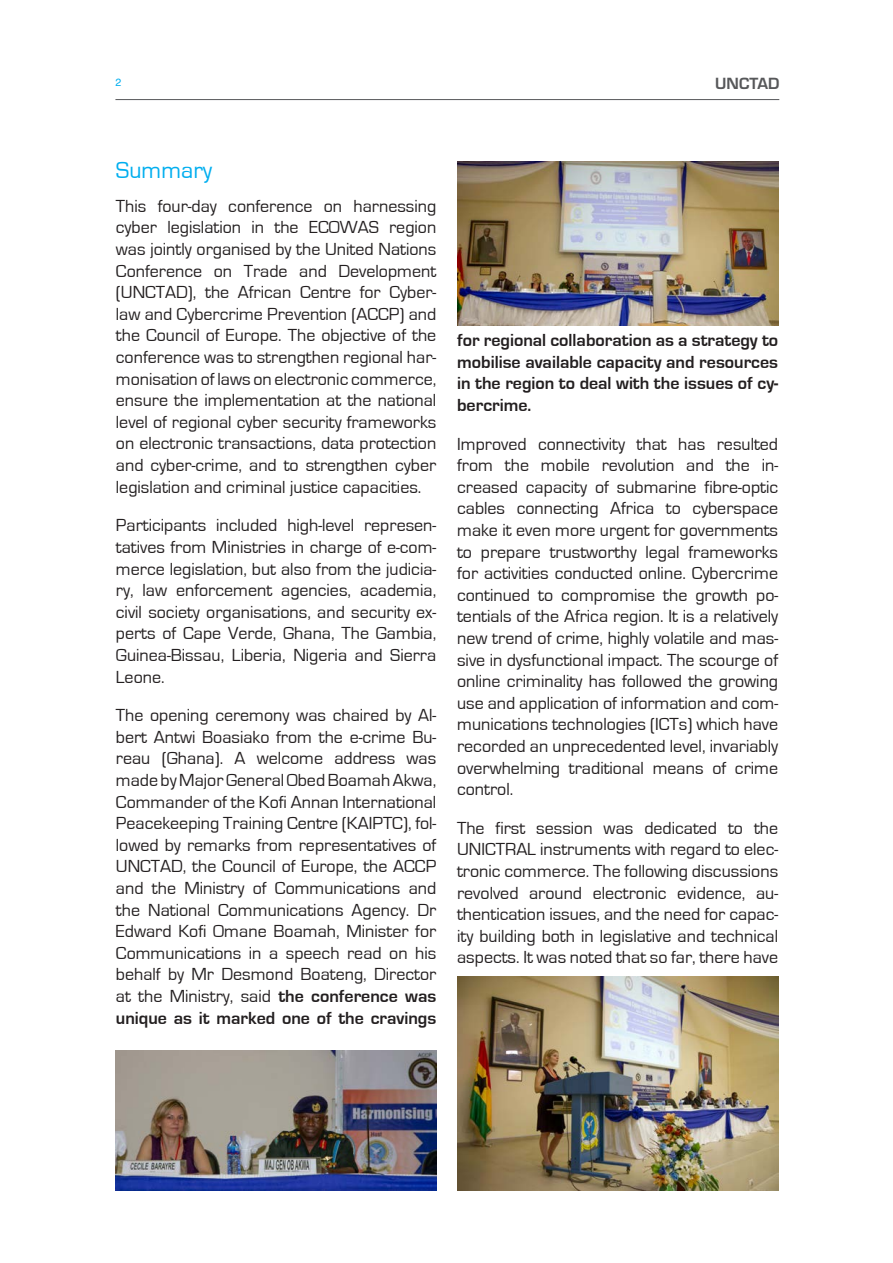
<style>
.page{position:relative;width:893px;height:1263px;background:#fff}
.page>*{position:absolute;margin:0;border:0;box-sizing:border-box;transform-origin:0 0}
.Title_1{font:24px "Eurostile";color:#00aeef}
.Body_text{font:18px/21.6px "Eurostile";color:#231f20;text-align:justify}
.Body_text-2{font:700 18px/21.6px "Eurostile";color:#231f20;text-align:justify}
.t1{font:600 15px "Eurostile LT Std";color:#57585a}
.t2{font:10.5px "Helvetica";color:#00aeef}
.s1{font-weight:700}
</style>
<div class="page">
<hr style="left:115px;top:99px;width:664px;height:1px;background:#57585a">
<img style="left:457px;top:162px;width:321px;height:164px">
<img style="left:116px;top:1050px;width:320px;height:141px">
<img style="left:457px;top:977px;width:321px;height:214px">
<p class="t2" style="left:115px;top:74px;width:7px">2</p>
<p class="t1" style="left:715px;top:74px;width:66px">UNCTAD</p>
<p class="Title_1" style="left:116px;top:157px;width:98px">Summary</p>
<p class="Body_text" style="left:116px;top:195px;width:322px">This four-day conference on harnessing cyber legislation in the ECOWAS region was jointly organised by the United Nations Conference on Trade and Development (UNCTAD), the African Centre for Cyber&shy;law and Cybercrime Prevention (ACCP) and the Council of Europe. The objective of the conference was to strengthen regional har&shy;monisation of laws on electronic commerce, ensure the implementation at the national level of regional cyber security frameworks on electronic transactions, data protection and cyber-crime, and to strengthen cyber legislation and criminal justice capacities.</p>
<p class="Body_text" style="left:116px;top:515px;width:322px">Participants included high-level represen&shy;tatives from Ministries in charge of e-com&shy;merce legislation, but also from the judicia&shy;ry, law enforcement agencies, academia, civil society organisations, and security ex&shy;perts of Cape Verde, Ghana, The Gambia, Guinea-Bissau, Liberia, Nigeria and Sierra Leone.</p>
<p class="Body_text" style="left:116px;top:705px;width:322px">The opening ceremony was chaired by Al&shy;bert Antwi Boasiako from the e-crime Bu&shy;reau (Ghana). A welcome address was made by Major General Obed Boamah Akwa, Commander of the Kofi Annan International Peacekeeping Training Centre (KAIPTC), fol&shy;lowed by remarks from representatives of UNCTAD, the Council of Europe, the ACCP and the Ministry of Communications and the National Communications Agency. Dr Edward Kofi Omane Boamah, Minister for Communications in a speech read on his behalf by Mr Desmond Boateng, Director at the Ministry, said <span class="s1">the conference was unique as it marked one of the cravings</span></p>
<p class="Body_text-2" style="left:457px;top:330px;width:323px">for regional collaboration as a strategy to mobilise available capacity and resources in the region to deal with the issues of cy&shy;bercrime.</p>
<p class="Body_text" style="left:457px;top:433px;width:323px">Improved connectivity that has resulted from the mobile revolution and the in&shy;creased capacity of submarine fibre-optic cables connecting Africa to cyberspace make it even more urgent for governments to prepare trustworthy legal frameworks for activities conducted online. Cybercrime continued to compromise the growth po&shy;tentials of the Africa region. It is a relatively new trend of crime, highly volatile and mas&shy;sive in dysfunctional impact. The scourge of online criminality has followed the growing use and application of information and com&shy;munications technologies (ICTs) which have recorded an unprecedented level, invariably overwhelming traditional means of crime control.</p>
<p class="Body_text" style="left:457px;top:817px;width:323px">The first session was dedicated to the UNICTRAL instruments with regard to elec&shy;tronic commerce. The following discussions revolved around electronic evidence, au&shy;thentication issues, and the need for capac&shy;ity building both in legislative and technical aspects. It was noted that so far, there have</p>
</div>
